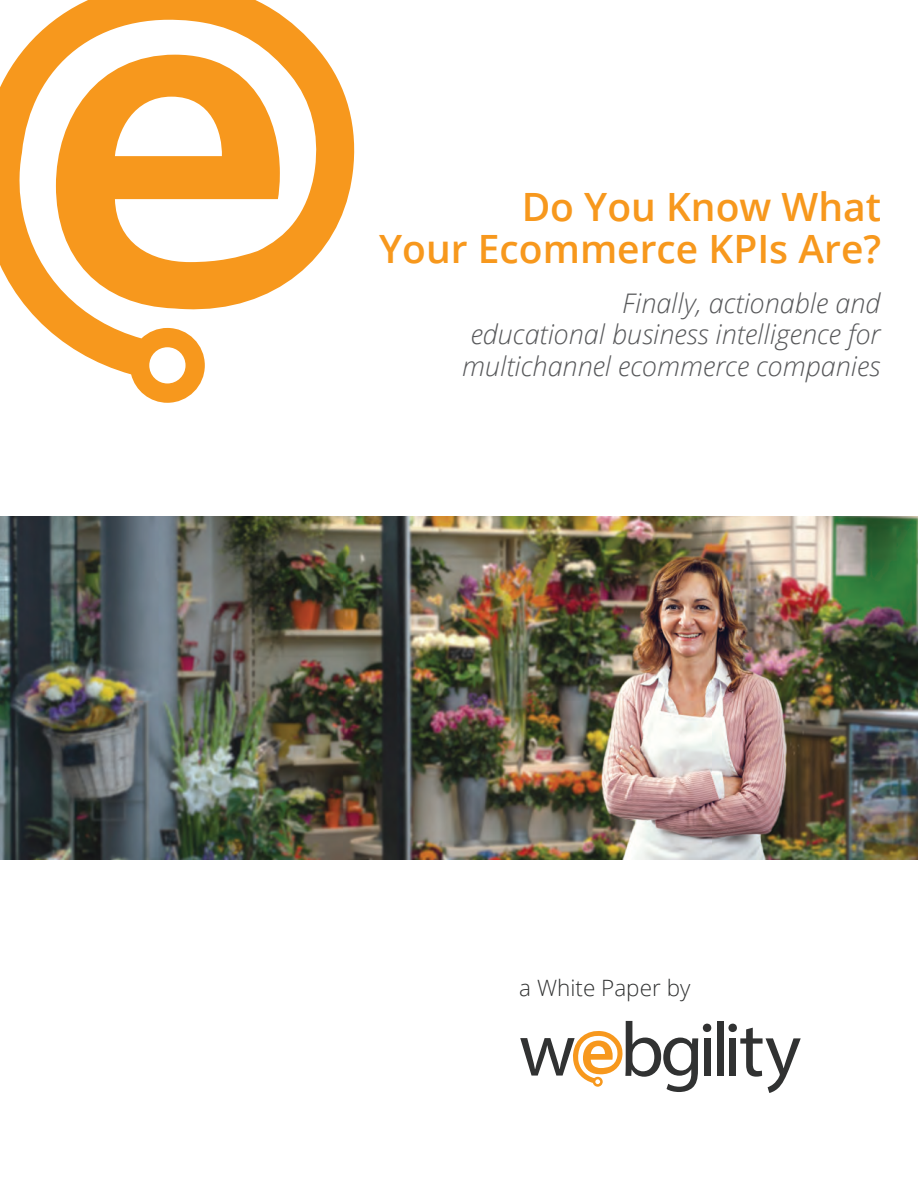
<style>
.page{position:relative;width:918px;height:1188px;background:#fff}
.page>*{position:absolute;margin:0;border:0;box-sizing:border-box;transform-origin:0 0}
.t1{font:600 39px/42px "Open Sans";color:#f7981d;text-align:right}
.t2{font:italic 300 27px/31.5px "Open Sans";color:#57585a;text-align:right}
.t3{font:300 22.5px "Open Sans";color:#313232}
</style>
<div class="page">
<svg style="left:0;top:0;width:355px;height:403px"></svg>
<div style="left:703px;top:1024px;width:8px;height:8px;background:#313232;border-radius:50%"></div>
<div style="left:704px;top:1038px;width:7px;height:38px;background:#313232"></div>
<div style="left:717px;top:1021px;width:6px;height:55px;background:#313232"></div>
<div style="left:728px;top:1024px;width:9px;height:8px;background:#313232;border-radius:50%"></div>
<div style="left:729px;top:1038px;width:7px;height:38px;background:#313232"></div>
<svg style="left:740px;top:1028px;width:61px;height:65px"></svg>
<svg style="left:520px;top:1021px;width:178px;height:71px"></svg>
<img style="left:0;top:516px;width:918px;height:344px">
<h1 class="t1" style="left:379px;top:185px;width:503px">Do You Know What<br>Your Ecommerce KPIs Are?</h1>
<p class="t2" style="left:462px;top:286px;width:420px">Finally, actionable and<br>educational business intelligence for multichannel ecommerce companies</p>
<p class="t3" style="left:519px;top:973px;width:173px">a White Paper by</p>
</div>
